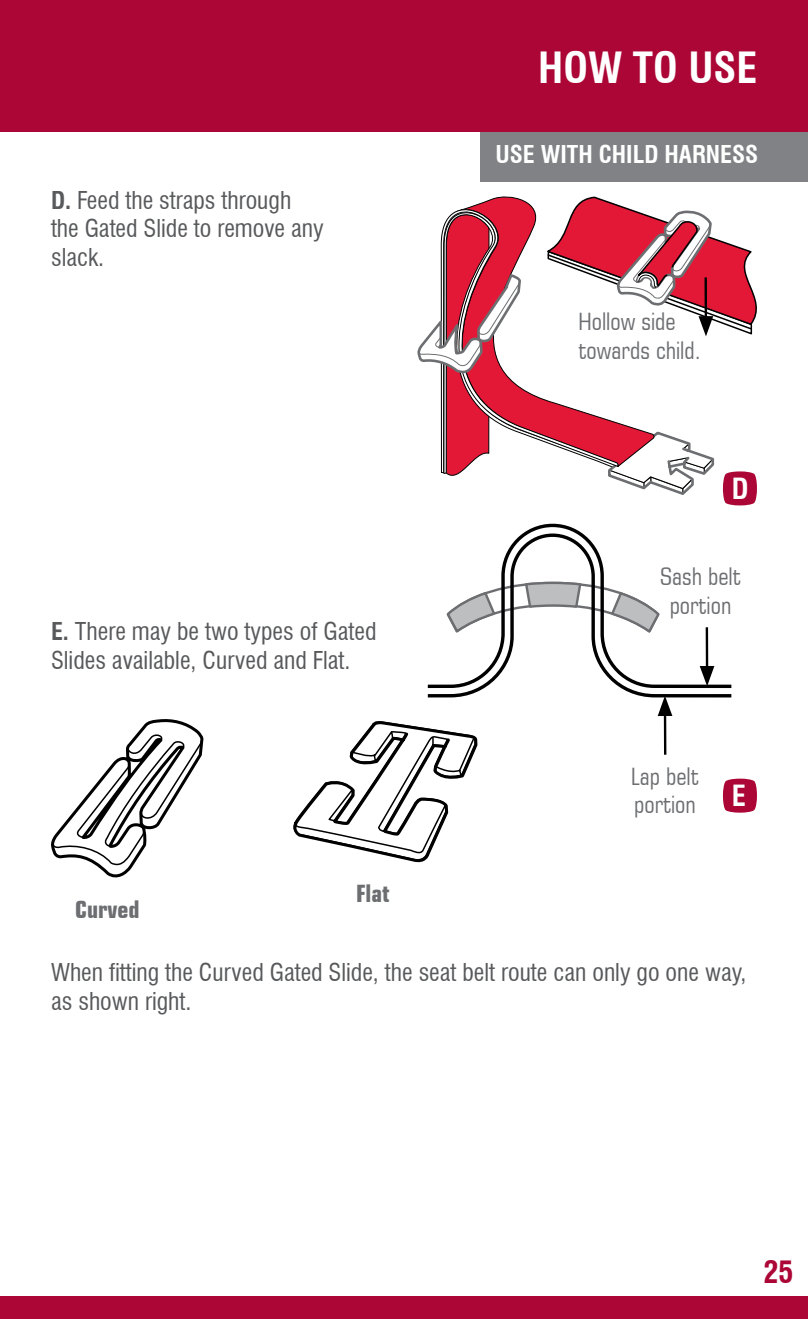
<style>
.page{position:relative;width:808px;height:1319px;background:#fff}
.page>*{position:absolute;margin:0;border:0;box-sizing:border-box;transform-origin:0 0}
.t1{font:700 condensed 42px "Swiss 721 BT";color:#fff}
.t2{font:700 condensed 30px "Swiss 721 BT";color:#ab0635}
.t3{font:700 condensed 28.5px "Swiss 721 BT";color:#fff}
.t4{font:condensed 24px/28.8px "Swiss 721 BT";color:#58595b}
.t5{font:condensed 24px/28.8px "Square 721 BT";color:#6d6e71}
.t6{font:700 condensed 24px "Swiss 721 BT";color:#fff}
.t7{font:700 condensed 24px "Square 721 BT";color:#6d6e71}
.s1{font-weight:700}
</style>
<div class="page">
<div style="left:0;top:0;width:808px;height:132px;background:#ab0635"></div>
<div style="left:0;top:1295px;width:808px;height:23px;background:#ab0635"></div>
<div style="left:480px;top:132px;width:328px;height:50px;background:#808285"></div>
<svg style="left:427px;top:523px;width:305px;height:175px"></svg>
<svg style="left:51px;top:719px;width:153px;height:159px"></svg>
<hr style="left:706px;top:627px;width:2px;height:43px;background:#000">
<svg style="left:700px;top:666px;width:14px;height:20px"></svg>
<hr style="left:664px;top:711px;width:2px;height:43px;background:#000">
<svg style="left:658px;top:695px;width:14px;height:21px"></svg>
<svg style="left:293px;top:721px;width:185px;height:142px"></svg>
<svg style="left:417px;top:196px;width:340px;height:309px"></svg>
<svg style="left:723px;top:778px;width:34px;height:34px"></svg>
<h1 class="t1" style="left:538px;top:42px;width:220px">HOW TO USE</h1>
<p class="t4" style="left:51px;top:185px;width:274px"><span class="s1">D.</span> Feed the straps through the Gated Slide to remove any slack.</p>
<p class="t4" style="left:51px;top:617px;width:327px"><span class="s1">E.</span> There may be two types of Gated<br>Slides available, Curved and Flat.</p>
<p class="t7" style="left:75px;top:894px;width:66px">Curved</p>
<p class="t7" style="left:356px;top:879px;width:35px">Flat</p>
<p class="t6" style="left:495px;top:139px;width:264px">USE WITH CHILD HARNESS</p>
<p class="t5" style="left:578px;top:307px;width:124px">Hollow side towards child.</p>
<p class="t3" style="left:732px;top:471px;width:18px">D</p>
<p class="t5" style="left:660px;top:562px;width:82px;text-align:center">Sash belt portion</p>
<p class="t5" style="left:631px;top:761px;width:69px">Lap belt portion</p>
<p class="t3" style="left:732px;top:778px;width:16px">E</p>
<p class="t4" style="left:51px;top:957px;width:697px">When fitting the Curved Gated Slide, the seat belt route can only go one way, as shown right.</p>
<p class="t2" style="left:763px;top:1253px;width:31px">25</p>
</div>
